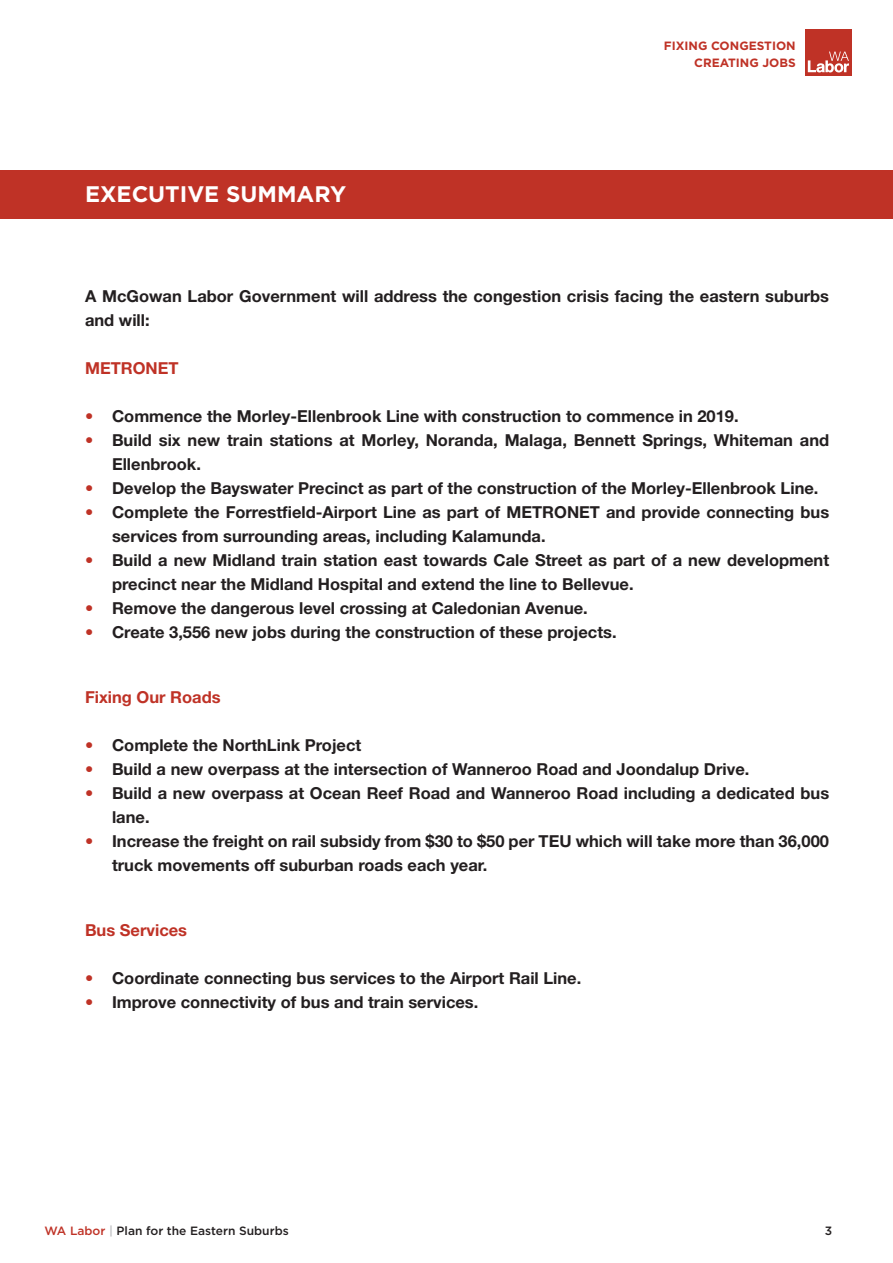
<style>
.page{position:relative;width:893px;height:1263px;background:#fff}
.page>*{position:absolute;margin:0;border:0;box-sizing:border-box;transform-origin:0 0}
.t1{font:700 22.5px "Gotham";color:#fff}
.t2{font:700 16.5px/24px "Helvetica Neue";color:#231f20}
.t3{font:700 16.5px "Helvetica Neue";color:#bf3226}
.t4{font:500 12px "Gotham";color:#231f20}
.t5{font:700 12px/16.5px "Gotham";color:#bf3226;text-align:right}
.s1{color:#bf3226}
.s2{color:#bcbdc0}
</style>
<div class="page">
<div style="left:805px;top:29px;width:47px;height:47px;background:#bf3226"></div>
<svg style="left:808px;top:52px;width:41px;height:20px"></svg>
<div style="left:0;top:170px;width:893px;height:49px;background:#bf3226"></div>
<h1 class="t1" style="left:85px;top:179px;width:263px">EXECUTIVE SUMMARY</h1>
<p class="t5" style="left:664px;top:37px;width:133px">FIXING CONGESTION<br>CREATING JOBS</p>
<p class="t2" style="left:85px;top:284px;width:746px">A McGowan Labor Government will address the congestion crisis facing the eastern suburbs and will:</p>
<p class="t3" style="left:85px;top:358px;width:95px">METRONET</p>
<p class="t2" style="left:85px;top:404px;width:655px"><span class="s1">•</span> Commence the Morley-Ellenbrook Line with construction to commence in 2019.</p>
<p class="t2" style="left:112px;top:428px;width:719px;text-indent:-27px"><span class="s1">•</span> Build six new train stations at Morley, Noranda, Malaga, Bennett Springs, Whiteman and<br>Ellenbrook.</p>
<p class="t2" style="left:85px;top:476px;width:735px"><span class="s1">•</span> Develop the Bayswater Precinct as part of the construction of the Morley-Ellenbrook Line.</p>
<p class="t2" style="left:112px;top:500px;width:719px;text-indent:-27px"><span class="s1">•</span> Complete the Forrestfield-Airport Line as part of METRONET and provide connecting bus services from surrounding areas, including Kalamunda.</p>
<p class="t2" style="left:112px;top:548px;width:719px;text-indent:-27px"><span class="s1">•</span> Build a new Midland train station east towards Cale Street as part of a new development precinct near the Midland Hospital and extend the line to Bellevue.</p>
<p class="t2" style="left:85px;top:596px;width:504px"><span class="s1">•</span> Remove the dangerous level crossing at Caledonian Avenue.</p>
<p class="t2" style="left:85px;top:620px;width:533px"><span class="s1">•</span> Create 3,556 new jobs during the construction of these projects.</p>
<p class="t3" style="left:85px;top:687px;width:137px">Fixing Our Roads</p>
<p class="t2" style="left:85px;top:733px;width:278px"><span class="s1">•</span> Complete the NorthLink Project</p>
<p class="t2" style="left:85px;top:757px;width:666px"><span class="s1">•</span> Build a new overpass at the intersection of Wanneroo Road and Joondalup Drive.</p>
<p class="t2" style="left:112px;top:781px;width:719px;text-indent:-27px"><span class="s1">•</span> Build a new overpass at Ocean Reef Road and Wanneroo Road including a dedicated bus lane.</p>
<p class="t2" style="left:112px;top:829px;width:718px;text-indent:-27px"><span class="s1">•</span> Increase the freight on rail subsidy from $30 to $50 per TEU which will take more than 36,000 truck movements off suburban roads each year.</p>
<p class="t3" style="left:85px;top:920px;width:104px">Bus Services</p>
<p class="t2" style="left:85px;top:966px;width:498px"><span class="s1">•</span> Coordinate connecting bus services to the Airport Rail Line.</p>
<p class="t2" style="left:85px;top:990px;width:395px"><span class="s1">•</span> Improve connectivity of bus and train services.</p>
<p class="t4" style="left:45px;top:1223px;width:246px"><span class="s1">WA Labor</span> <span class="s2">|</span> Plan for the Eastern Suburbs</p>
<p class="t4" style="left:825px;top:1223px;width:9px">3</p>
</div>
